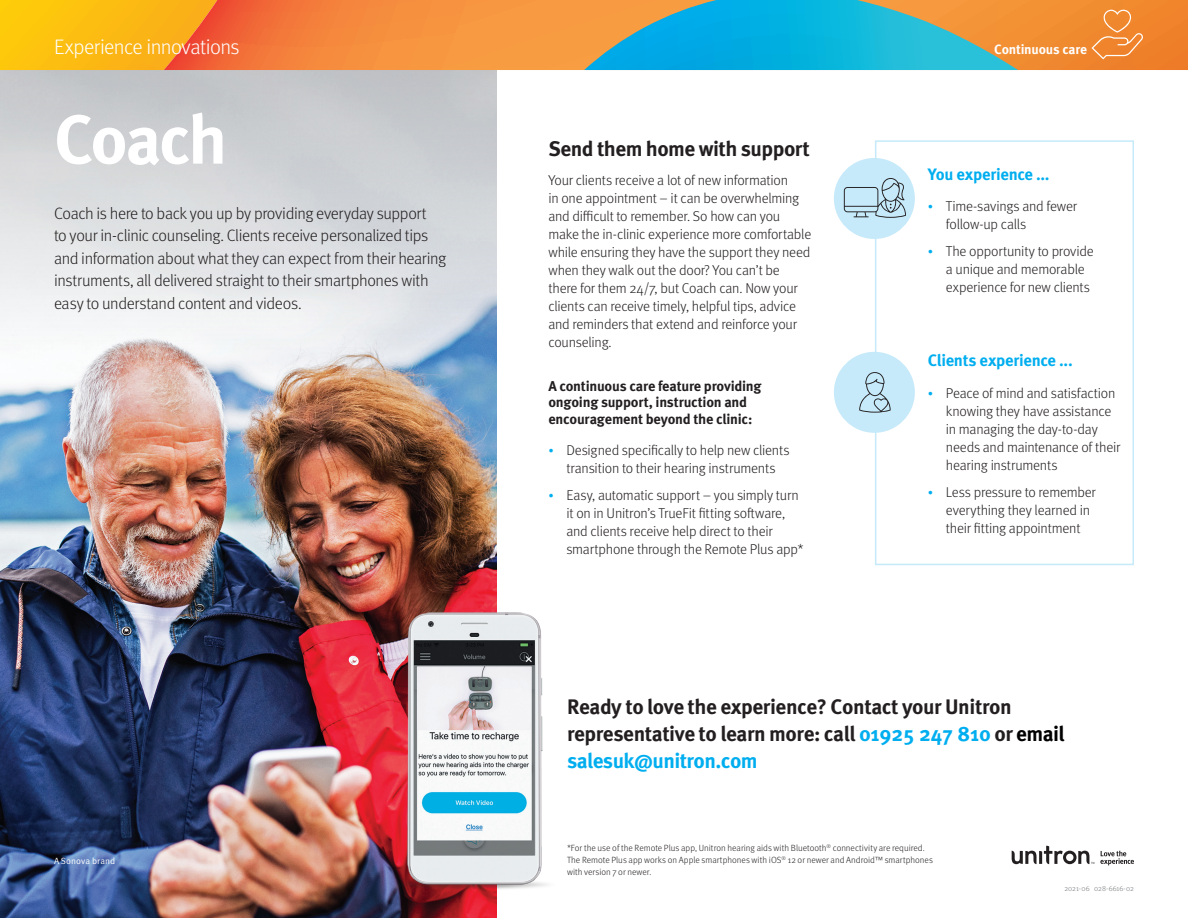
<style>
.page{position:relative;width:1188px;height:918px;background:#fff}
.page>*{position:absolute;margin:0;border:0;box-sizing:border-box;transform-origin:0 0}
.Heading-Meta-Bold-46{font:700 69px "Meta OT";letter-spacing:-.04em;color:#fff}
.Subhead-MetaBold-14{font:700 21px/26.8px "Meta OT";letter-spacing:-.02em;color:#231f20}
.t1{font:300 21px "Meta OT";letter-spacing:-.03em;color:#fff}
.Intro-MetaLight-11_1{font:300 16.5px/22.5px "Meta OT";letter-spacing:-.025em;color:#231f20}
.Subhead-MetaBold-11{font:700 16.5px "Meta OT";letter-spacing:-.02em;color:#00aeef}
.Body-Meta-Light-9_5{font:300 14.25px/18px "Meta OT";letter-spacing:-.015em;color:#231f20}
.Subhead-MetaBold-9_5{font:700 14.25px/16.5px "Meta OT";letter-spacing:-.015em;color:#231f20}
.t2{font:700 13.5px "Meta OT";letter-spacing:-.015em;color:#fff}
.CTA-Contact-MetaBold{font:300 9px/12px "Meta OT";color:#231f20}
.t3{font:9px "Meta OT Norm";color:#fff}
.t4{font:300 7.5px "Meta OT";letter-spacing:-.005em;color:#76787b}
.s1{font-size:12.75px;color:#00aeef}
.s2{color:#00aeef}
.s3{color:#000}
</style>
<div class="page">
<img style="left:0;top:350px;width:496px;height:568px">
<div style="left:0;top:70px;width:496px;height:280px;background:linear-gradient(to bottom,#c2c4c6,#eceff3)"></div>
<div style="left:875px;top:140px;width:259px;height:425px;border:2px solid #c6eafa"></div>
<div style="left:834px;top:158px;width:81px;height:81px;background:#c6eafa;border-radius:50%"></div>
<div style="left:834px;top:352px;width:81px;height:81px;background:#c6eafa;border-radius:50%"></div>
<svg style="left:1012px;top:846px;width:82px;height:18px"></svg>
<svg style="left:1100px;top:851px;width:34px;height:15px"></svg>
<svg style="left:0;top:0;width:164px;height:70px;background:#fcbd10"></svg>
<svg style="left:164px;top:0;width:1024px;height:70px;background:#f48837"></svg>
<svg style="left:584px;top:0;width:434px;height:70px;background:#4cabb2"></svg>
<svg style="left:844px;top:178px;width:62px;height:40px"></svg>
<svg style="left:859px;top:372px;width:32px;height:41px"></svg>
<svg style="left:1091px;top:10px;width:52px;height:49px;background:#f19242"></svg>
<img style="left:267px;top:590px;width:281px;height:328px">
<p class="t1" style="left:54px;top:34px;width:187px">Experience innovations</p>
<p class="t2" style="left:994px;top:41px;width:94px">Continuous care</p>
<p class="Heading-Meta-Bold-46" style="left:54px;top:96px;width:175px">Coach</p>
<p class="Intro-MetaLight-11_1" style="left:54px;top:202px;width:394px">Coach is here to back you up by providing everyday support<br>to your in-clinic counseling. Clients receive personalized tips and information about what they can expect from their hearing instruments, all delivered straight to their smartphones with easy to understand content and videos.</p>
<p class="t3" style="left:54px;top:855px;width:63px">A Sonova brand</p>
<p class="Subhead-MetaBold-14" style="left:548px;top:136px;width:263px">Send them home with support</p>
<p class="Body-Meta-Light-9_5" style="left:548px;top:171px;width:264px">Your clients receive a lot of new information<br>in one appointment – it can be overwhelming and difficult to remember. So how can you make the in-clinic experience more comfortable while ensuring they have the support they need when they walk out the door? You can’t be there for them 24/7, but Coach can. Now your clients can receive timely, helpful tips, advice and reminders that extend and reinforce your counseling.</p>
<p class="Subhead-MetaBold-9_5" style="left:548px;top:377px;width:215px">A continuous care feature providing ongoing support, instruction and encouragement beyond the clinic:</p>
<p class="Body-Meta-Light-9_5" style="left:548px;top:441px;width:243px;text-align:center"><span class="s1">•</span> Designed specifically to help new clients transition to their hearing instruments</p>
<p class="Body-Meta-Light-9_5" style="left:566px;top:486px;width:239px;text-indent:-18px"><span class="s1">•</span> Easy, automatic support – you simply turn it on in Unitron’s TrueFit fitting software, and clients receive help direct to their smartphone through the Remote Plus app*</p>
<p class="Subhead-MetaBold-11" style="left:928px;top:164px;width:123px">You experience ...</p>
<p class="Body-Meta-Light-9_5" style="left:946px;top:198px;width:133px;text-indent:-18px"><span class="s1">•</span> Time-savings and fewer follow-up calls</p>
<p class="Body-Meta-Light-9_5" style="left:946px;top:243px;width:149px;text-indent:-18px"><span class="s1">•</span> The opportunity to provide a unique and memorable experience for new clients</p>
<p class="Subhead-MetaBold-11" style="left:928px;top:350px;width:146px">Clients experience ...</p>
<p class="Body-Meta-Light-9_5" style="left:946px;top:384px;width:176px;text-indent:-18px"><span class="s1">•</span> Peace of mind and satisfaction knowing they have assistance in managing the day-to-day needs and maintenance of their hearing instruments</p>
<p class="Body-Meta-Light-9_5" style="left:946px;top:483px;width:152px;text-indent:-18px"><span class="s1">•</span> Less pressure to remember everything they learned in their fitting appointment</p>
<p class="Subhead-MetaBold-14" style="left:567px;top:694px;width:499px">Ready to love the experience? Contact your Unitron representative to learn more: call <span class="s2">01925 247 810</span> or <span class="s3">email </span><span class="s2">salesuk@unitron.com</span></p>
<p class="CTA-Contact-MetaBold" style="left:567px;top:842px;width:367px">*For the use of the Remote Plus app, Unitron hearing aids with Bluetooth<sup>®</sup> connectivity are required.<br>The Remote Plus app works on Apple smartphones with iOS<sup>®</sup> 12 or newer and Android™ smartphones with version 7 or newer.</p>
<p class="t4" style="left:1064px;top:884px;width:71px">2021-06 028-6616-02</p>
</div>
